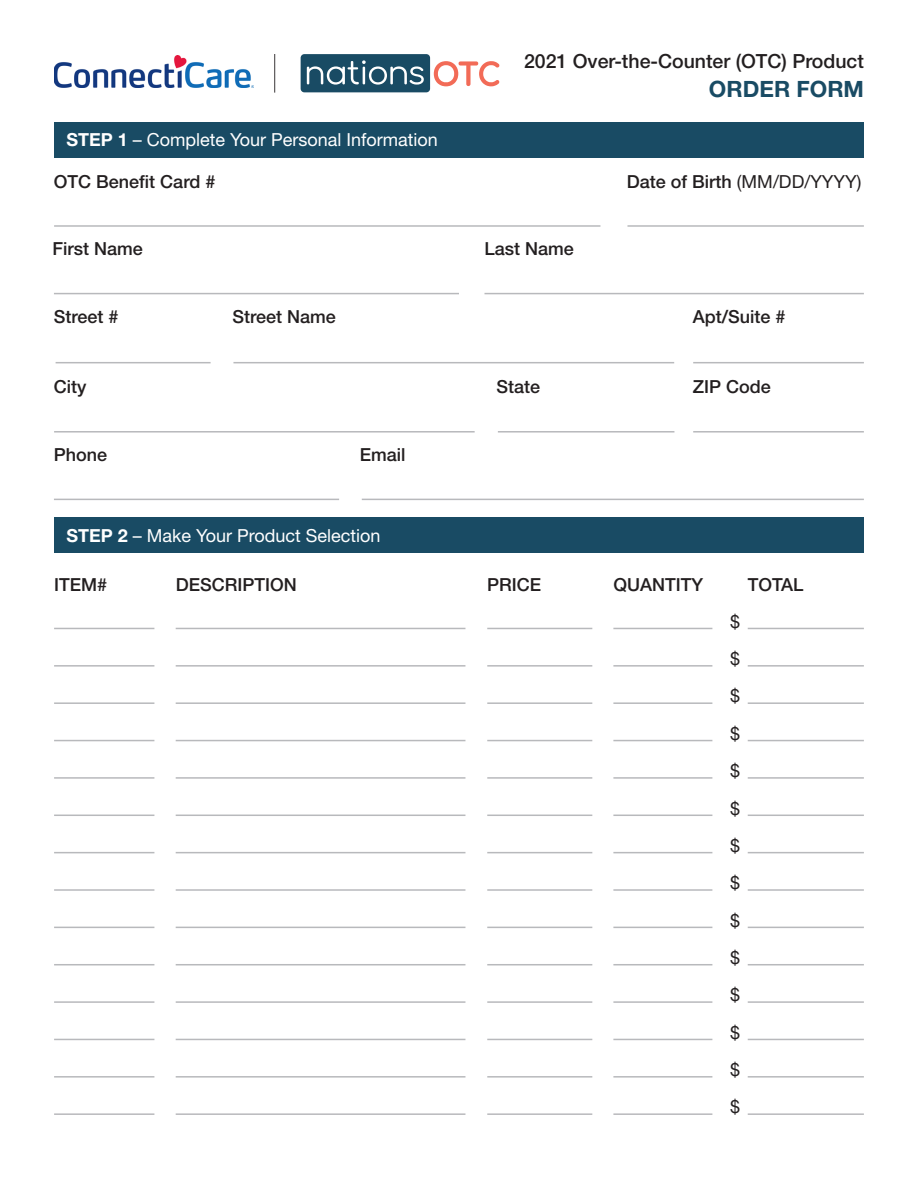
<style>
.page{position:relative;width:918px;height:1188px;background:#fff}
.page>*{position:absolute;margin:0;border:0;box-sizing:border-box;transform-origin:0 0}
.t1{font:700 22.5px "Helvetica Neue LT Std";color:#194b64}
.t2{font:500 19.5px "Helvetica Neue LT Std";color:#231f20}
.Heading_2_-_left{font:500 18px "Helvetica Neue LT Std";color:#231f20}
.t3{font:18px "Helvetica Neue LT Std";color:#fff}
.Heading_2_-_left-2{font:18px "Helvetica Neue LT Std";color:#231f20}
.s1{font-weight:700}
.s2{font-weight:500}
</style>
<div class="page">
<hr style="left:54px;top:225px;width:546px;height:2px;background:#b8b9bc">
<hr style="left:627px;top:225px;width:237px;height:2px;background:#b8b9bc">
<hr style="left:485px;top:293px;width:379px;height:1px;background:#b8b9bc">
<hr style="left:54px;top:293px;width:405px;height:1px;background:#b8b9bc">
<hr style="left:54px;top:499px;width:285px;height:1px;background:#b8b9bc">
<hr style="left:362px;top:499px;width:502px;height:1px;background:#b8b9bc">
<hr style="left:54px;top:431px;width:421px;height:2px;background:#b8b9bc">
<hr style="left:498px;top:431px;width:176px;height:2px;background:#b8b9bc">
<hr style="left:693px;top:431px;width:171px;height:2px;background:#b8b9bc">
<hr style="left:56px;top:362px;width:155px;height:1px;background:#b8b9bc">
<hr style="left:693px;top:362px;width:171px;height:1px;background:#b8b9bc">
<hr style="left:233px;top:362px;width:441px;height:1px;background:#b8b9bc">
<div style="left:54px;top:518px;width:810px;height:35px;background:#194b64"></div>
<div style="left:54px;top:122px;width:810px;height:36px;background:#194b64"></div>
<hr style="left:54px;top:628px;width:100px;height:1px;background:#b8b9bc">
<hr style="left:54px;top:665px;width:100px;height:2px;background:#b8b9bc">
<hr style="left:54px;top:702px;width:100px;height:2px;background:#b8b9bc">
<hr style="left:54px;top:740px;width:100px;height:1px;background:#b8b9bc">
<hr style="left:54px;top:777px;width:100px;height:2px;background:#b8b9bc">
<hr style="left:54px;top:815px;width:100px;height:1px;background:#b8b9bc">
<hr style="left:54px;top:852px;width:100px;height:1px;background:#b8b9bc">
<hr style="left:54px;top:889px;width:100px;height:2px;background:#b8b9bc">
<hr style="left:54px;top:927px;width:100px;height:1px;background:#b8b9bc">
<hr style="left:176px;top:628px;width:289px;height:1px;background:#b8b9bc">
<hr style="left:176px;top:665px;width:289px;height:2px;background:#b8b9bc">
<hr style="left:176px;top:702px;width:289px;height:2px;background:#b8b9bc">
<hr style="left:176px;top:740px;width:289px;height:1px;background:#b8b9bc">
<hr style="left:176px;top:777px;width:289px;height:2px;background:#b8b9bc">
<hr style="left:176px;top:815px;width:289px;height:1px;background:#b8b9bc">
<hr style="left:176px;top:852px;width:289px;height:1px;background:#b8b9bc">
<hr style="left:176px;top:889px;width:289px;height:2px;background:#b8b9bc">
<hr style="left:176px;top:927px;width:289px;height:1px;background:#b8b9bc">
<hr style="left:487px;top:628px;width:105px;height:1px;background:#b8b9bc">
<hr style="left:487px;top:665px;width:105px;height:2px;background:#b8b9bc">
<hr style="left:487px;top:702px;width:105px;height:2px;background:#b8b9bc">
<hr style="left:487px;top:740px;width:105px;height:1px;background:#b8b9bc">
<hr style="left:487px;top:777px;width:105px;height:2px;background:#b8b9bc">
<hr style="left:487px;top:815px;width:105px;height:1px;background:#b8b9bc">
<hr style="left:487px;top:852px;width:105px;height:1px;background:#b8b9bc">
<hr style="left:487px;top:889px;width:105px;height:2px;background:#b8b9bc">
<hr style="left:487px;top:927px;width:105px;height:1px;background:#b8b9bc">
<hr style="left:613px;top:628px;width:99px;height:1px;background:#b8b9bc">
<hr style="left:748px;top:628px;width:116px;height:1px;background:#b8b9bc">
<hr style="left:613px;top:665px;width:99px;height:2px;background:#b8b9bc">
<hr style="left:748px;top:665px;width:116px;height:2px;background:#b8b9bc">
<hr style="left:613px;top:702px;width:99px;height:2px;background:#b8b9bc">
<hr style="left:748px;top:702px;width:116px;height:2px;background:#b8b9bc">
<hr style="left:613px;top:740px;width:99px;height:1px;background:#b8b9bc">
<hr style="left:748px;top:740px;width:116px;height:1px;background:#b8b9bc">
<hr style="left:613px;top:777px;width:99px;height:2px;background:#b8b9bc">
<hr style="left:748px;top:777px;width:116px;height:2px;background:#b8b9bc">
<hr style="left:613px;top:815px;width:99px;height:1px;background:#b8b9bc">
<hr style="left:748px;top:815px;width:116px;height:1px;background:#b8b9bc">
<hr style="left:613px;top:852px;width:99px;height:1px;background:#b8b9bc">
<hr style="left:748px;top:852px;width:116px;height:1px;background:#b8b9bc">
<hr style="left:613px;top:889px;width:99px;height:2px;background:#b8b9bc">
<hr style="left:748px;top:889px;width:116px;height:2px;background:#b8b9bc">
<hr style="left:613px;top:927px;width:99px;height:1px;background:#b8b9bc">
<hr style="left:748px;top:927px;width:116px;height:1px;background:#b8b9bc">
<hr style="left:54px;top:964px;width:100px;height:1px;background:#b8b9bc">
<hr style="left:176px;top:964px;width:289px;height:1px;background:#b8b9bc">
<hr style="left:487px;top:964px;width:105px;height:1px;background:#b8b9bc">
<hr style="left:613px;top:964px;width:99px;height:1px;background:#b8b9bc">
<hr style="left:748px;top:964px;width:116px;height:1px;background:#b8b9bc">
<hr style="left:54px;top:1001px;width:100px;height:2px;background:#b8b9bc">
<hr style="left:176px;top:1001px;width:289px;height:2px;background:#b8b9bc">
<hr style="left:487px;top:1001px;width:105px;height:2px;background:#b8b9bc">
<hr style="left:613px;top:1001px;width:99px;height:2px;background:#b8b9bc">
<hr style="left:748px;top:1001px;width:116px;height:2px;background:#b8b9bc">
<hr style="left:54px;top:1039px;width:100px;height:1px;background:#b8b9bc">
<hr style="left:176px;top:1039px;width:289px;height:1px;background:#b8b9bc">
<hr style="left:487px;top:1039px;width:105px;height:1px;background:#b8b9bc">
<hr style="left:613px;top:1039px;width:99px;height:1px;background:#b8b9bc">
<hr style="left:748px;top:1039px;width:116px;height:1px;background:#b8b9bc">
<hr style="left:54px;top:1076px;width:100px;height:2px;background:#b8b9bc">
<hr style="left:176px;top:1076px;width:289px;height:2px;background:#b8b9bc">
<hr style="left:487px;top:1076px;width:105px;height:2px;background:#b8b9bc">
<hr style="left:613px;top:1076px;width:99px;height:2px;background:#b8b9bc">
<hr style="left:748px;top:1076px;width:116px;height:2px;background:#b8b9bc">
<hr style="left:54px;top:1113px;width:100px;height:2px;background:#b8b9bc">
<hr style="left:176px;top:1113px;width:289px;height:2px;background:#b8b9bc">
<hr style="left:487px;top:1113px;width:105px;height:2px;background:#b8b9bc">
<hr style="left:613px;top:1113px;width:99px;height:2px;background:#b8b9bc">
<hr style="left:748px;top:1113px;width:116px;height:2px;background:#b8b9bc">
<hr style="left:274px;top:54px;width:1px;height:39px;background:#231f20">
<svg style="left:434px;top:61px;width:65px;height:25px"></svg>
<div style="left:301px;top:54px;width:129px;height:38px;background:#194b64;border-radius:4px"></div>
<svg style="left:307px;top:60px;width:117px;height:25px"></svg>
<img style="left:54px;top:55px;width:199px;height:33px">
<p class="t2" style="left:524px;top:49px;width:341px">2021 Over-the-Counter (OTC) Product</p>
<p class="t1" style="left:709px;top:75px;width:157px">ORDER FORM</p>
<p class="t3" style="left:66px;top:129px;width:373px"><span class="s1">STEP 1</span> – Complete Your Personal Information</p>
<p class="Heading_2_-_left" style="left:54px;top:171px;width:163px">OTC Benefit Card #</p>
<p class="Heading_2_-_left-2" style="left:627px;top:171px;width:236px"><span class="s2">Date of Birth</span> (MM/DD/YYYY)</p>
<p class="Heading_2_-_left" style="left:52px;top:238px;width:92px">First Name</p>
<p class="Heading_2_-_left" style="left:484px;top:238px;width:91px">Last Name</p>
<p class="Heading_2_-_left" style="left:54px;top:306px;width:66px">Street #</p>
<p class="Heading_2_-_left" style="left:232px;top:306px;width:105px">Street Name</p>
<p class="Heading_2_-_left" style="left:693px;top:306px;width:94px">Apt/Suite #</p>
<p class="Heading_2_-_left" style="left:54px;top:375px;width:34px">City</p>
<p class="Heading_2_-_left" style="left:496px;top:375px;width:45px">State</p>
<p class="Heading_2_-_left" style="left:693px;top:375px;width:80px">ZIP Code</p>
<p class="Heading_2_-_left" style="left:54px;top:444px;width:55px">Phone</p>
<p class="Heading_2_-_left" style="left:360px;top:444px;width:47px">Email</p>
<p class="t3" style="left:66px;top:525px;width:316px"><span class="s1">STEP 2</span> – Make Your Product Selection</p>
<p class="Heading_2_-_left" style="left:54px;top:574px;width:55px">ITEM#</p>
<p class="Heading_2_-_left" style="left:176px;top:574px;width:123px">DESCRIPTION</p>
<p class="Heading_2_-_left" style="left:487px;top:574px;width:56px">PRICE</p>
<p class="Heading_2_-_left" style="left:613px;top:574px;width:91px">QUANTITY</p>
<p class="Heading_2_-_left" style="left:748px;top:574px;width:57px">TOTAL</p>
<p class="Heading_2_-_left-2" style="left:730px;top:611px;width:12px">$</p>
<p class="Heading_2_-_left-2" style="left:730px;top:648px;width:12px">$</p>
<p class="Heading_2_-_left-2" style="left:730px;top:685px;width:12px">$</p>
<p class="Heading_2_-_left-2" style="left:730px;top:723px;width:12px">$</p>
<p class="Heading_2_-_left-2" style="left:730px;top:760px;width:12px">$</p>
<p class="Heading_2_-_left-2" style="left:730px;top:797px;width:12px">$</p>
<p class="Heading_2_-_left-2" style="left:730px;top:835px;width:12px">$</p>
<p class="Heading_2_-_left-2" style="left:730px;top:872px;width:12px">$</p>
<p class="Heading_2_-_left-2" style="left:730px;top:909px;width:12px">$</p>
<p class="Heading_2_-_left-2" style="left:730px;top:947px;width:12px">$</p>
<p class="Heading_2_-_left-2" style="left:730px;top:984px;width:12px">$</p>
<p class="Heading_2_-_left-2" style="left:730px;top:1022px;width:12px">$</p>
<p class="Heading_2_-_left-2" style="left:730px;top:1059px;width:12px">$</p>
<p class="Heading_2_-_left-2" style="left:730px;top:1096px;width:12px">$</p>
</div>
